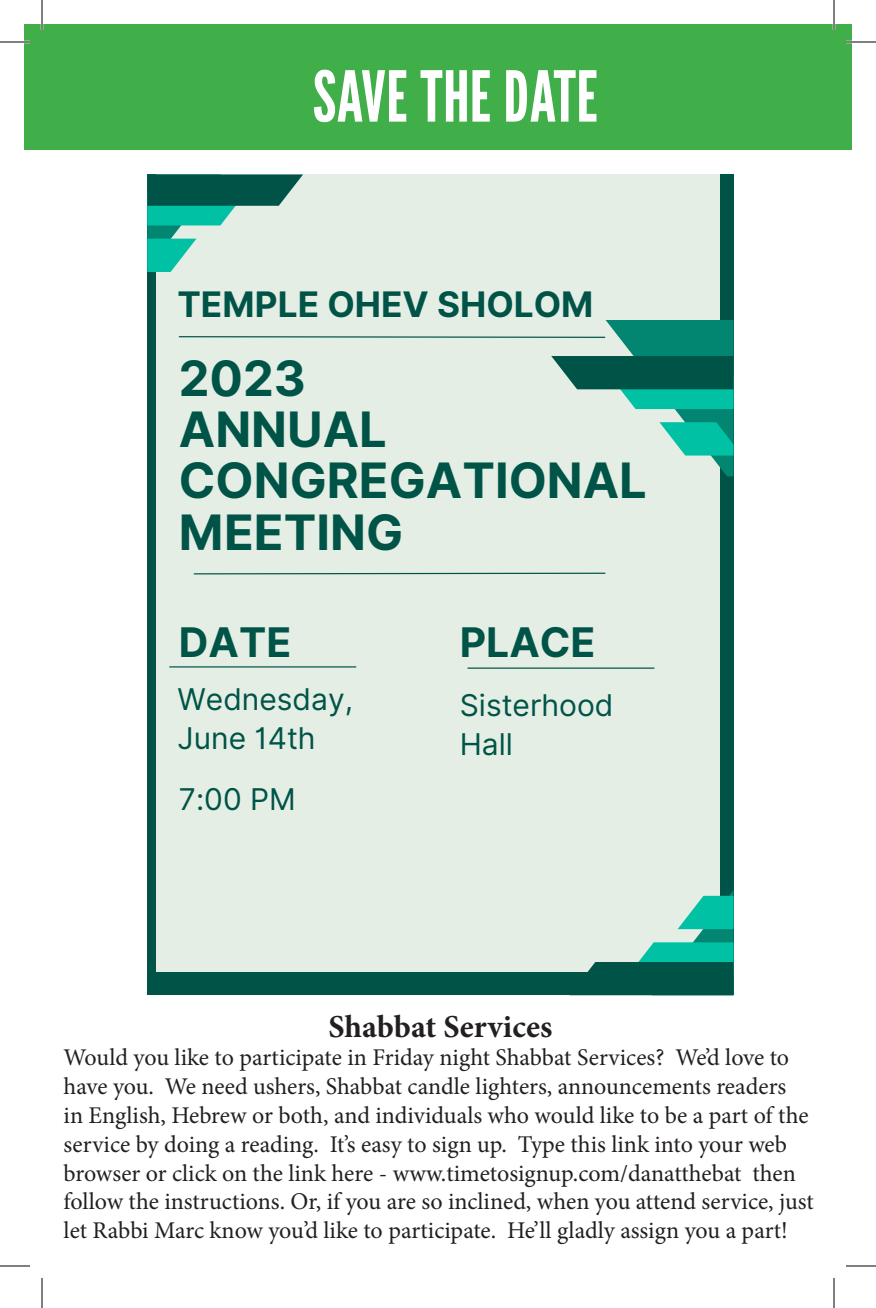
<style>
.page{position:relative;width:876px;height:1308px;background:#fff}
.page>*{position:absolute;margin:0;border:0;box-sizing:border-box;transform-origin:0 0}
.t1{font:70px "League Gothic";color:#fff}
.t2{font:700 48.8px/51.4px "Inter";color:#005447}
.t3{font:700 40.8px "Inter";color:#005447}
.t4{font:700 35.2px "Inter";color:#005447}
.t5{font:700 32px "Minion Pro";color:#231f20}
.t6{font:30px/39px "Inter";color:#005447}
.t7{font:24px/28.8px "Minion Pro";color:#231f20}
</style>
<div class="page">
<div style="left:24px;top:24px;width:828px;height:126px;background:#40ae49"></div>
<div style="left:147px;top:174px;width:587px;height:821px;background:#005447"></div>
<div style="left:157px;top:174px;width:563px;height:798px;background:#e5eee5"></div>
<hr style="left:468px;top:668px;width:186px;height:1px;background:#005447">
<hr style="left:169px;top:666px;width:187px;height:2px;background:#005447">
<svg style="left:147px;top:174px;width:156px;height:98px"></svg>
<svg style="left:587px;top:890px;width:147px;height:105px"></svg>
<svg style="left:193px;top:572px;width:413px;height:3px"></svg>
<svg style="left:178px;top:320px;width:556px;height:156px"></svg>
<hr style="left:0;top:41px;width:30px;height:2px;background:#fff">
<hr style="left:846px;top:41px;width:30px;height:2px;background:#fff">
<hr style="left:41px;top:0;width:2px;height:30px;background:#fff">
<hr style="left:833px;top:0;width:2px;height:30px;background:#fff">
<hr style="left:0;top:42px;width:30px;height:1px;background:#000">
<hr style="left:846px;top:42px;width:30px;height:1px;background:#000">
<hr style="left:0;top:1266px;width:30px;height:1px;background:#000">
<hr style="left:846px;top:1266px;width:30px;height:1px;background:#000">
<hr style="left:42px;top:0;width:1px;height:30px;background:#000">
<hr style="left:42px;top:1278px;width:1px;height:30px;background:#000">
<hr style="left:834px;top:0;width:1px;height:30px;background:#000">
<hr style="left:834px;top:1278px;width:1px;height:30px;background:#000">
<p class="t1" style="left:313px;top:48px;width:288px">SAVE THE DATE</p>
<p class="t4" style="left:177px;top:278px;width:418px">TEMPLE OHEV SHOLOM</p>
<p class="t2" style="left:179px;top:353px;width:470px">2023<br>ANNUAL<br>CONGREGATIONAL<br>MEETING</p>
<p class="t3" style="left:179px;top:612px;width:114px">DATE</p>
<p class="t3" style="left:460px;top:612px;width:137px">PLACE</p>
<p class="t6" style="left:460px;top:686px;width:155px">Sisterhood<br>Hall</p>
<p class="t6" style="left:177px;top:680px;width:177px">Wednesday,<br>June 14th</p>
<p class="t6" style="left:179px;top:779px;width:119px">7:00 PM</p>
<p class="t5" style="left:329px;top:1004px;width:225px">Shabbat Services</p>
<p class="t7" style="left:64px;top:1043px;width:752px">Would you like to participate in Friday night Shabbat Services? We’d love to have you. We need ushers, Shabbat candle lighters, announcements readers<br>in English, Hebrew or both, and individuals who would like to be a part of the service by doing a reading. It’s easy to sign up. Type this link into your web browser or click on the link here - www.timetosignup.com/danatthebat then follow the instructions. Or, if you are so inclined, when you attend service, just let Rabbi Marc know you’d like to participate. He’ll gladly assign you a part!</p>
</div>
